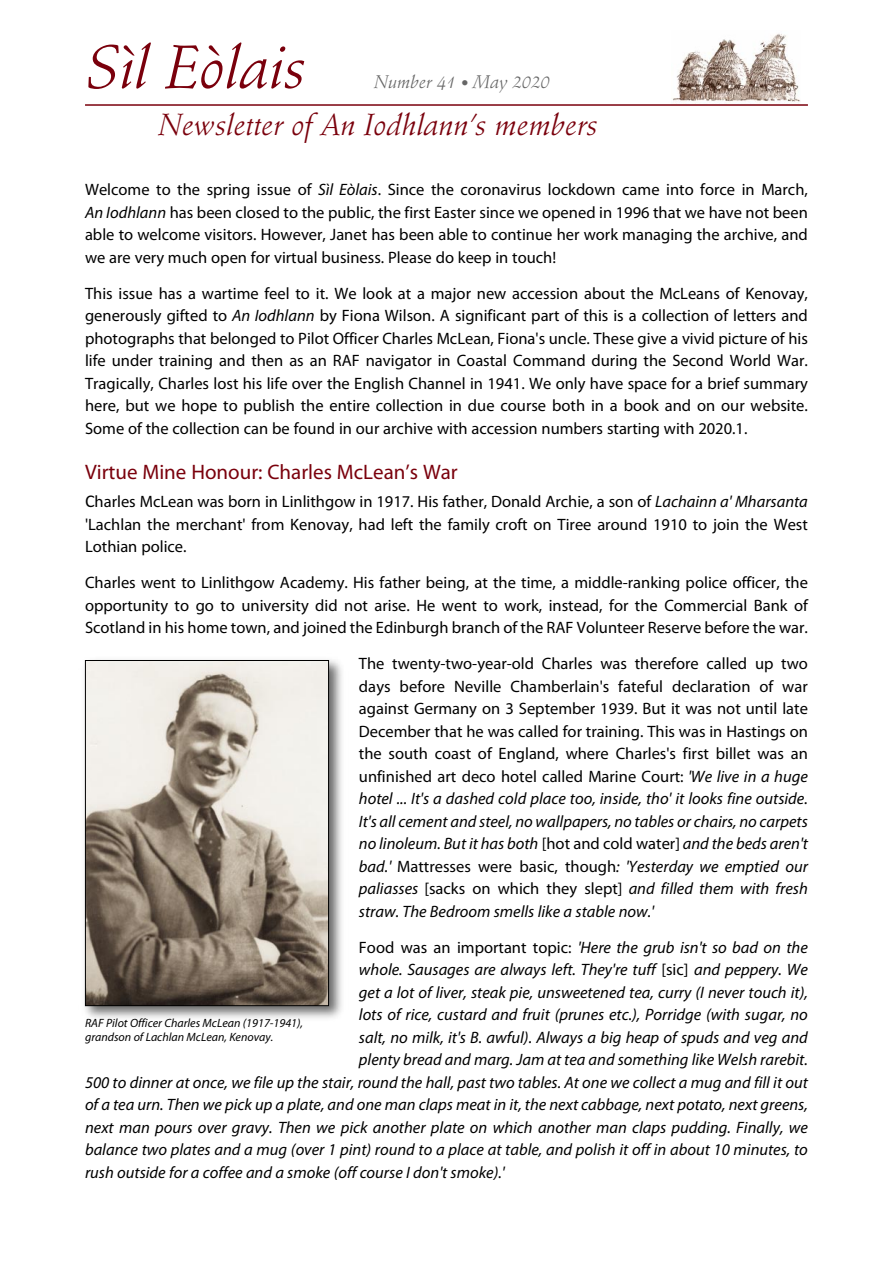
<style>
.page{position:relative;width:893px;height:1263px;background:#fff}
.page>*{position:absolute;margin:0;border:0;box-sizing:border-box;transform-origin:0 0}
.t1{font:italic 60px "Stempel Schneidler";color:#7a000c}
.t2{font:italic 30px "Stempel Schneidler";color:#7a000c}
.t3{font:21px "Myriad Pro";color:#7a000c}
.t4{font:italic 18px "Stempel Schneidler";color:#666}
.t5{font:16.5px/22.5px "Myriad Pro";color:#000;text-align:justify}
.t6{font:italic 16.5px "Myriad Pro";color:#000}
.t7{font:italic 12px/14.4px "Myriad Pro";color:#000}
.s1{font-size:15px}
.s2{font-style:italic}
.s3{font-family:"Calibri";font-size:8.85px}
.s4{font-style:normal}
</style>
<div class="page">
<img style="left:673px;top:33px;width:127px;height:71px">
<hr style="left:85px;top:104px;width:723px;height:2px;background:#7a000c">
<img style="left:84px;top:659px;width:258px;height:359px">
<img style="left:87px;top:662px;width:240px;height:342px">
<div style="left:85px;top:660px;width:244px;height:346px;border:1px solid #000"></div>
<h1 class="t1" style="left:85px;top:42px;width:222px">Sìl Eòlais</h1>
<p class="t4" style="left:374px;top:74px;width:177px">Number 41 <span class="s1">•</span> May 2020</p>
<h2 class="t2" style="left:158px;top:112px;width:441px">Newsletter of An Iodhlann’s members</h2>
<p class="t5" style="left:85px;top:180px;width:724px">Welcome to the spring issue of <span class="s2">Sìl Eòlais</span>. Since the coronavirus lockdown came into force in March, <span class="s2">An Iodhlann</span> has been closed to the public, the first Easter since we opened in 1996 that we have not been able to welcome visitors. However, Janet has been able to continue her work managing the archive, and we are very much open for virtual business. Please do keep in touch!</p>
<p class="t5" style="left:85px;top:283px;width:724px">This issue has a wartime feel to it. We look at a major new accession about the McLeans of Kenovay, generously gifted to <span class="s2">An Iodhlann</span> by Fiona Wilson. A significant part of this is a collection of letters and photographs that belonged to Pilot Officer Charles McLean, Fiona's uncle. These give a vivid picture of his life under training and then as an RAF navigator in Coastal Command during the Second World War.<br>Tragically, Charles lost his life over the English Channel in 1941. We only have space for a brief summary here, but we hope to publish the entire collection in due course both in a book and on our website.<br>Some of the collection can be found in our archive with accession numbers starting with 2020.1.</p>
<p class="t3" style="left:85px;top:463px;width:374px">Virtue Mine Honour: Charles McLean’s War</p>
<p class="t5" style="left:85px;top:492px;width:724px"><span class="s3">C</span>harles McLean was born in Linlithgow in 1917. His father, Donald Archie, a son of <span class="s2">Lachainn a' Mharsanta </span>'Lachlan the merchant' from Kenovay, had left the family croft on Tiree around 1910 to join the West Lothian police.</p>
<p class="t5" style="left:85px;top:573px;width:724px">Charles went to Linlithgow Academy. His father being, at the time, a middle-ranking police officer, the opportunity to go to university did not arise. He went to work, instead, for the Commercial Bank of Scotland in his home town, and joined the Edinburgh branch of the RAF Volunteer Reserve before the war.</p>
<p class="t5" style="left:359px;top:654px;width:450px">The twenty-two-year-old Charles was therefore called up two days before Neville Chamberlain's fateful declaration of war against Germany on 3 September 1939. But it was not until late December that he was called for training. This was in Hastings on the south coast of England, where Charles's first billet was an unfinished art deco hotel called Marine Court: <span class="s2">'We live in a huge hotel ... It's a dashed cold place too, inside, tho' it looks fine outside.<br>It's all cement and steel, no wallpapers, no tables or chairs, no carpets no linoleum. But it has both</span> [hot and cold water] <span class="s2">and the beds aren't bad.'</span> Mattresses were basic, though<span class="s2">: 'Yesterday we emptied our paliasses</span> [sacks on which they slept] <span class="s2">and filled them with fresh straw. The Bedroom smells like a stable now.'</span></p>
<p class="t6" style="left:359px;top:941px;width:450px"><span class="s4">Food was an important topic:</span> 'Here the grub isn't so bad on the</p>
<p class="t6" style="left:359px;top:963px;width:450px">whole. Sausages are always left. They're tuff <span class="s4">[sic]</span> and peppery. We</p>
<p class="t6" style="left:359px;top:986px;width:450px">get a lot of liver, steak pie, unsweetened tea, curry (I never touch it),</p>
<p class="t6" style="left:359px;top:1008px;width:450px">lots of rice, custard and fruit (prunes etc.), Porridge (with sugar, no</p>
<p class="t6" style="left:359px;top:1031px;width:450px">salt, no milk, it's B. awful). Always a big heap of spuds and veg and</p>
<p class="t6" style="left:359px;top:1053px;width:450px">plenty bread and marg. Jam at tea and something like Welsh rarebit.</p>
<p class="t6" style="left:85px;top:1076px;width:724px">500 to dinner at once, we file up the stair, round the hall, past two tables. At one we collect a mug and fill it out</p>
<p class="t6" style="left:85px;top:1098px;width:724px">of a tea urn. Then we pick up a plate, and one man claps meat in it, the next cabbage, next potato, next greens,</p>
<p class="t6" style="left:85px;top:1121px;width:724px">next man pours over gravy. Then we pick another plate on which another man claps pudding. Finally, we</p>
<p class="t6" style="left:85px;top:1143px;width:724px">balance two plates and a mug (over 1 pint) round to a place at table, and polish it off in about 10 minutes, to</p>
<p class="t6" style="left:85px;top:1166px;width:421px">rush outside for a coffee and a smoke (off course I don't smoke).'</p>
<p class="t7" style="left:85px;top:1017px;width:220px">RAF Pilot Officer Charles McLean (1917-1941), grandson of Lachlan McLean, Kenovay.</p>
</div>
